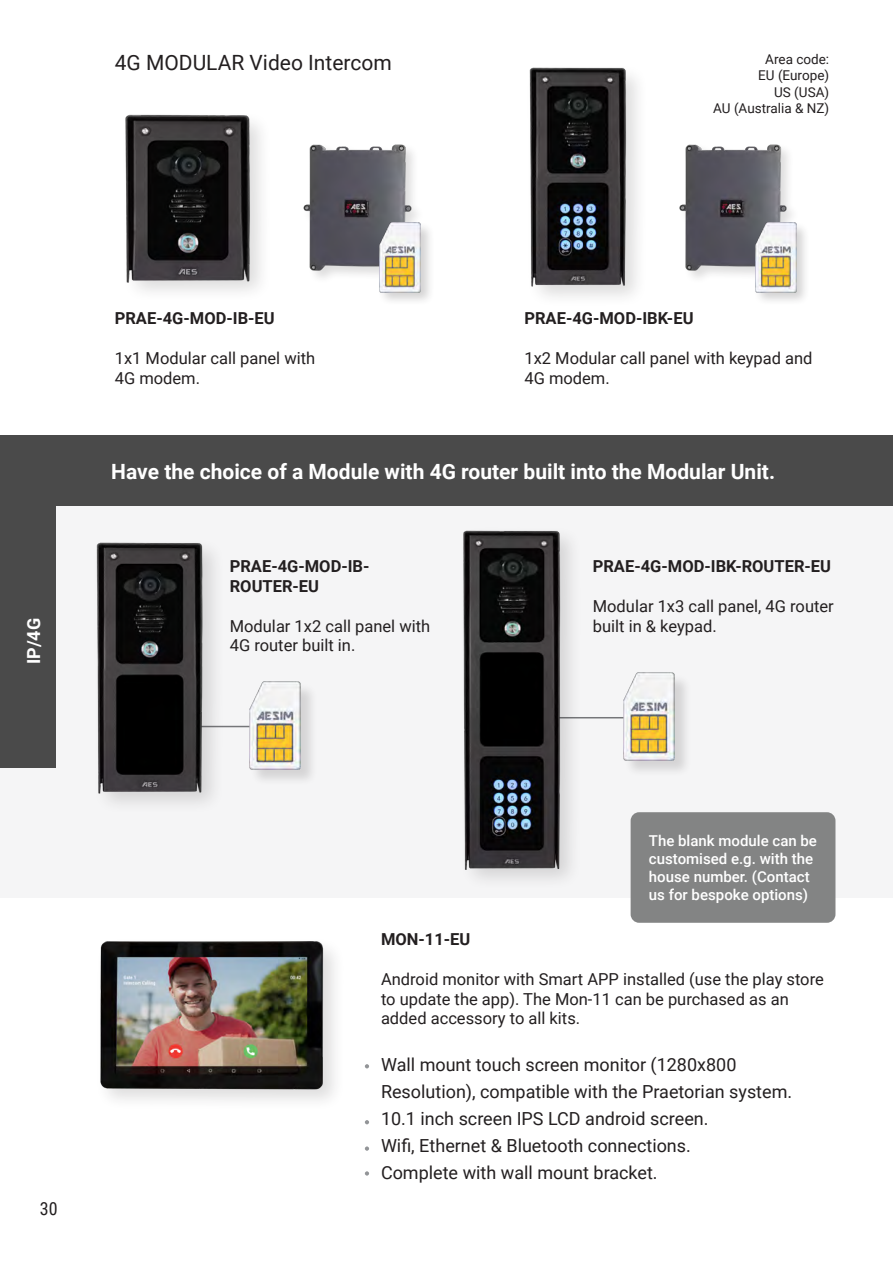
<style>
.page{position:relative;width:893px;height:1263px;background:#fff}
.page>*{position:absolute;margin:0;border:0;box-sizing:border-box;transform-origin:0 0}
.t1{font:700 21px "Roboto";color:#fff}
.t2{font:21px "Roboto";color:#231f20}
.t3{font:18px/27px "Roboto";color:#231f20}
.t4{font:700 18px "Roboto";color:#fff}
.t5{font:18px "Roboto Condensed";color:#231f20}
.t6{font:16.5px/19.8px "Roboto";color:#231f20}
.t7{font:700 16.5px/19.8px "Roboto";color:#231f20}
.t8{font:500 15px/18px "Roboto";color:#fff}
.t9{font:13.5px "Roboto";color:#231f20}
</style>
<div class="page">
<div style="left:0;top:489px;width:893px;height:408px;background:#f5f5f6"></div>
<hr style="left:550px;top:717px;width:119px;height:1px;background:#757679">
<hr style="left:176px;top:726px;width:119px;height:1px;background:#757679">
<div style="left:0;top:504px;width:55px;height:263px;background:#4a4a4a"></div>
<img style="left:529px;top:67px;width:109px;height:225px">
<div style="left:92px;top:538px;width:133px;height:276px;background:#f4f4f5"></div>
<img style="left:96px;top:542px;width:123px;height:258px">
<img style="left:125px;top:114px;width:136px;height:178px">
<div style="left:95px;top:936px;width:250px;height:176px;background:#231f20;opacity:.15"></div>
<img style="left:95px;top:936px;width:232px;height:158px">
<div style="left:459px;top:525px;width:124px;height:365px;background:#f3f3f4"></div>
<img style="left:463px;top:530px;width:108px;height:348px">
<div style="left:0;top:435px;width:893px;height:70px;background:#4a4a4a"></div>
<div style="left:624px;top:673px;width:68px;height:104px;background:#231f20;opacity:.15"></div>
<img style="left:623px;top:672px;width:52px;height:88px">
<div style="left:250px;top:682px;width:68px;height:104px;background:#231f20;opacity:.15"></div>
<img style="left:249px;top:681px;width:52px;height:88px">
<svg style="left:365px;top:1064px;width:4px;height:4px"></svg>
<svg style="left:365px;top:1146px;width:4px;height:5px"></svg>
<svg style="left:365px;top:1120px;width:4px;height:4px"></svg>
<svg style="left:365px;top:1171px;width:4px;height:4px"></svg>
<div style="left:631px;top:812px;width:204px;height:111px;background:#838484;border-radius:9px"></div>
<img style="left:303px;top:144px;width:114px;height:134px">
<div style="left:378px;top:221px;width:57px;height:85px;background:#231f20;opacity:.2"></div>
<img style="left:380px;top:223px;width:41px;height:69px">
<img style="left:679px;top:144px;width:113px;height:134px">
<div style="left:753px;top:221px;width:57px;height:85px;background:#231f20;opacity:.2"></div>
<img style="left:755px;top:223px;width:41px;height:69px">
<p class="t2" style="left:115px;top:48px;width:278px">4G MODULAR Video Intercom</p>
<p class="t9" style="left:765px;top:50px;width:65px">Area code:</p>
<p class="t9" style="left:758px;top:66px;width:72px">EU (Europe)</p>
<p class="t9" style="left:774px;top:82px;width:56px">US (USA)</p>
<p class="t9" style="left:713px;top:98px;width:118px">AU (Australia &amp; NZ)</p>
<p class="t4" style="left:21px;top:664px;width:48px;rotate:-90deg">IP/4G</p>
<p class="t7" style="left:115px;top:308px;width:161px">PRAE-4G-MOD-IB-EU</p>
<p class="t6" style="left:115px;top:347px;width:202px">1x1 Modular call panel with<br>4G modem.</p>
<p class="t7" style="left:524px;top:308px;width:171px">PRAE-4G-MOD-IBK-EU</p>
<p class="t6" style="left:524px;top:347px;width:290px">1x2 Modular call panel with keypad and<br>4G modem.</p>
<p class="t1" style="left:111px;top:457px;width:665px">Have the choice of a Module with 4G router built into the Modular Unit.</p>
<p class="t7" style="left:230px;top:556px;width:141px">PRAE-4G-MOD-IB-<br>ROUTER-EU</p>
<p class="t6" style="left:230px;top:615px;width:202px">Modular 1x2 call panel with<br>4G router built in.</p>
<p class="t7" style="left:593px;top:556px;width:240px">PRAE-4G-MOD-IBK-ROUTER-EU</p>
<p class="t6" style="left:593px;top:595px;width:242px">Modular 1x3 call panel, 4G router built in &amp; keypad.</p>
<p class="t5" style="left:40px;top:1196px;width:19px">30</p>
<p class="t8" style="left:649px;top:831px;width:170px">The blank module can be customised e.g. with the house number. (Contact us for bespoke options)</p>
<p class="t7" style="left:381px;top:929px;width:91px">MON-11-EU</p>
<p class="t6" style="left:381px;top:968px;width:444px">Android monitor with Smart APP installed (use the play store to update the app). The Mon-11 can be purchased as an added accessory to all kits.</p>
<p class="t3" style="left:381px;top:1051px;width:413px">Wall mount touch screen monitor (1280x800<br>Resolution), compatible with the Praetorian system.</p>
<p class="t3" style="left:381px;top:1105px;width:329px">10.1 inch screen IPS LCD android screen.</p>
<p class="t3" style="left:381px;top:1132px;width:311px">Wifi, Ethernet &amp; Bluetooth connections.</p>
<p class="t3" style="left:381px;top:1159px;width:278px">Complete with wall mount bracket.</p>
</div>
